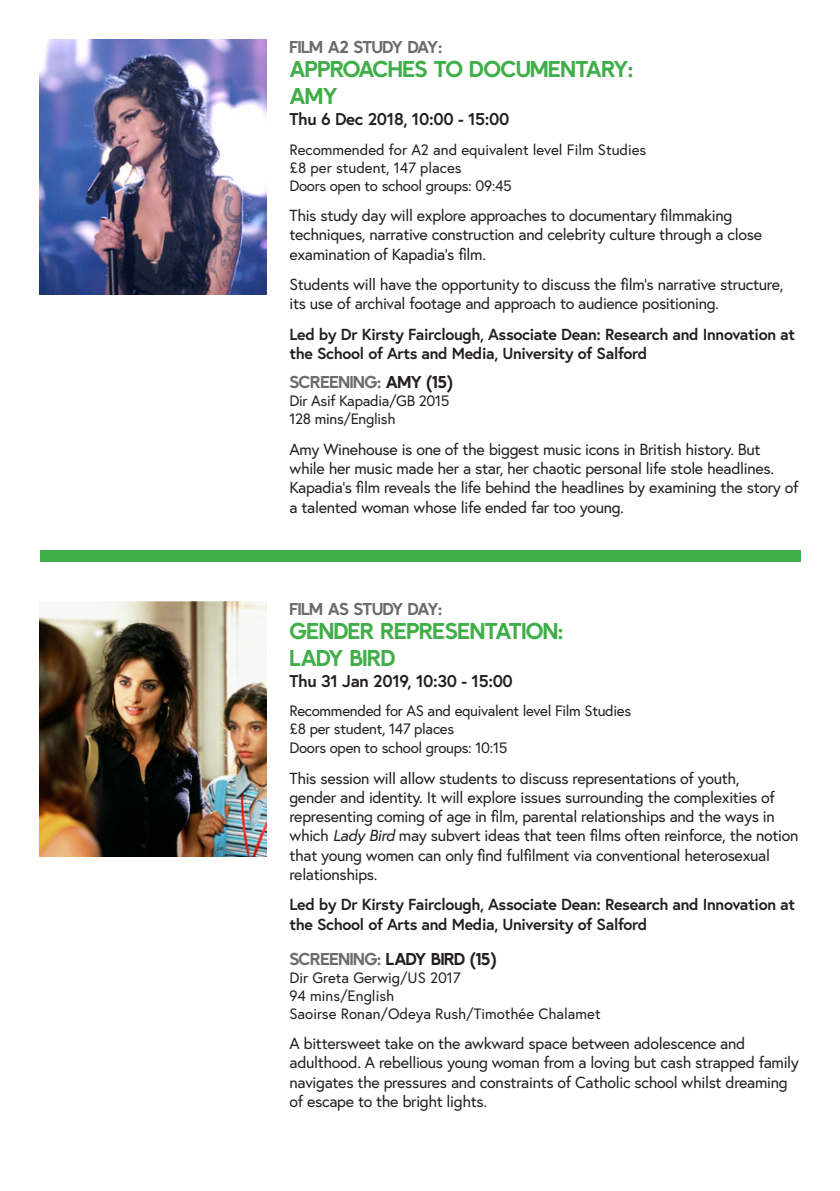
<style>
.page{position:relative;width:840px;height:1191px;background:#fff}
.page>*{position:absolute;margin:0;border:0;box-sizing:border-box;transform-origin:0 0}
.t1{font:24px/26.8px "HOME New Sans";letter-spacing:-.025em;color:#40ae49}
.t2{font:18px "HOME New Sans";letter-spacing:-.025em;color:#6b6c6e}
.t3{font:18px "HOME New Sans";letter-spacing:-.02em;color:#231f20}
.t4{font:700 17px "Europa";letter-spacing:-.02em;color:#231f20}
.t5{font:16px/19.2px "Europa";letter-spacing:-.02em;color:#231f20}
.t6{font:700 16px/19.2px "Europa";letter-spacing:-.02em;color:#231f20}
.t7{font:15px/18px "Europa";color:#231f20}
.t8{font:15px/18.6px "Europa";letter-spacing:-.02em;color:#231f20}
.s1{color:#231f20}
.s2{font-style:italic}
.s3{color:#6b6c6e}
</style>
<div class="page">
<img style="left:40px;top:40px;width:226px;height:255px">
<div style="left:40px;top:550px;width:759px;height:11px;background:#40ae49"></div>
<img style="left:40px;top:601px;width:226px;height:255px">
<p class="t2" style="left:289px;top:37px;width:154px">FILM A2 STUDY DAY:</p>
<h1 class="t1" style="left:289px;top:56px;width:345px">APPROACHES TO DOCUMENTARY:<br>AMY</h1>
<p class="t4" style="left:289px;top:108px;width:221px">Thu 6 Dec 2018, 10:00 - 15:00</p>
<p class="t7" style="left:289px;top:140px;width:358px">Recommended for A2 and equivalent level Film Studies £8 per student, 147 places<br>Doors open to school groups: 09:45</p>
<p class="t5" style="left:289px;top:206px;width:474px">This study day will explore approaches to documentary filmmaking techniques, narrative construction and celebrity culture through a close examination of Kapadia’s film.</p>
<p class="t5" style="left:289px;top:274px;width:495px">Students will have the opportunity to discuss the film’s narrative structure, its use of archival footage and approach to audience positioning.</p>
<p class="t6" style="left:289px;top:324px;width:507px">Led by Dr Kirsty Fairclough, Associate Dean: Research and Innovation at the School of Arts and Media, University of Salford</p>
<p class="t2" style="left:289px;top:372px;width:165px">SCREENING: <span class="s1">AMY (15)</span></p>
<p class="t8" style="left:289px;top:392px;width:161px;line-height:18px">Dir Asif Kapadia/GB 2015<br>128 mins/English</p>
<p class="t5" style="left:289px;top:439px;width:510px">Amy Winehouse is one of the biggest music icons in British history. But while her music made her a star, her chaotic personal life stole headlines.<br>Kapadia’s film reveals the life behind the headlines by examining the story of a talented woman whose life ended far too young.</p>
<p class="t2" style="left:289px;top:599px;width:154px">FILM AS STUDY DAY:</p>
<h1 class="t1" style="left:289px;top:617px;width:275px">GENDER REPRESENTATION:<br>LADY BIRD</h1>
<p class="t4" style="left:289px;top:669px;width:225px">Thu 31 Jan 2019, 10:30 - 15:00</p>
<p class="t8" style="left:289px;top:701px;width:343px">Recommended for AS and equivalent level Film Studies £8 per student, 147 places<br>Doors open to school groups: 10:15</p>
<p class="t5" style="left:289px;top:768px;width:510px">This session will allow students to discuss representations of youth,<br>gender and identity. It will explore issues surrounding the complexities of representing coming of age in film, parental relationships and the ways in which <span class="s2">Lady Bird</span> may subvert ideas that teen films often reinforce, the notion that young women can only find fulfilment via conventional heterosexual relationships.</p>
<p class="t6" style="left:289px;top:894px;width:507px">Led by Dr Kirsty Fairclough, Associate Dean: Research and Innovation at the School of Arts and Media, University of Salford</p>
<p class="t3" style="left:289px;top:948px;width:208px"><span class="s3">SCREENING:</span> LADY BIRD (15)</p>
<p class="t7" style="left:289px;top:968px;width:312px">Dir Greta Gerwig/US 2017<br>94 mins/English<br>Saoirse Ronan/Odeya Rush/Timothée Chalamet</p>
<p class="t5" style="left:289px;top:1033px;width:510px">A bittersweet take on the awkward space between adolescence and adulthood. A rebellious young woman from a loving but cash strapped family navigates the pressures and constraints of Catholic school whilst dreaming of escape to the bright lights.</p>
</div>
